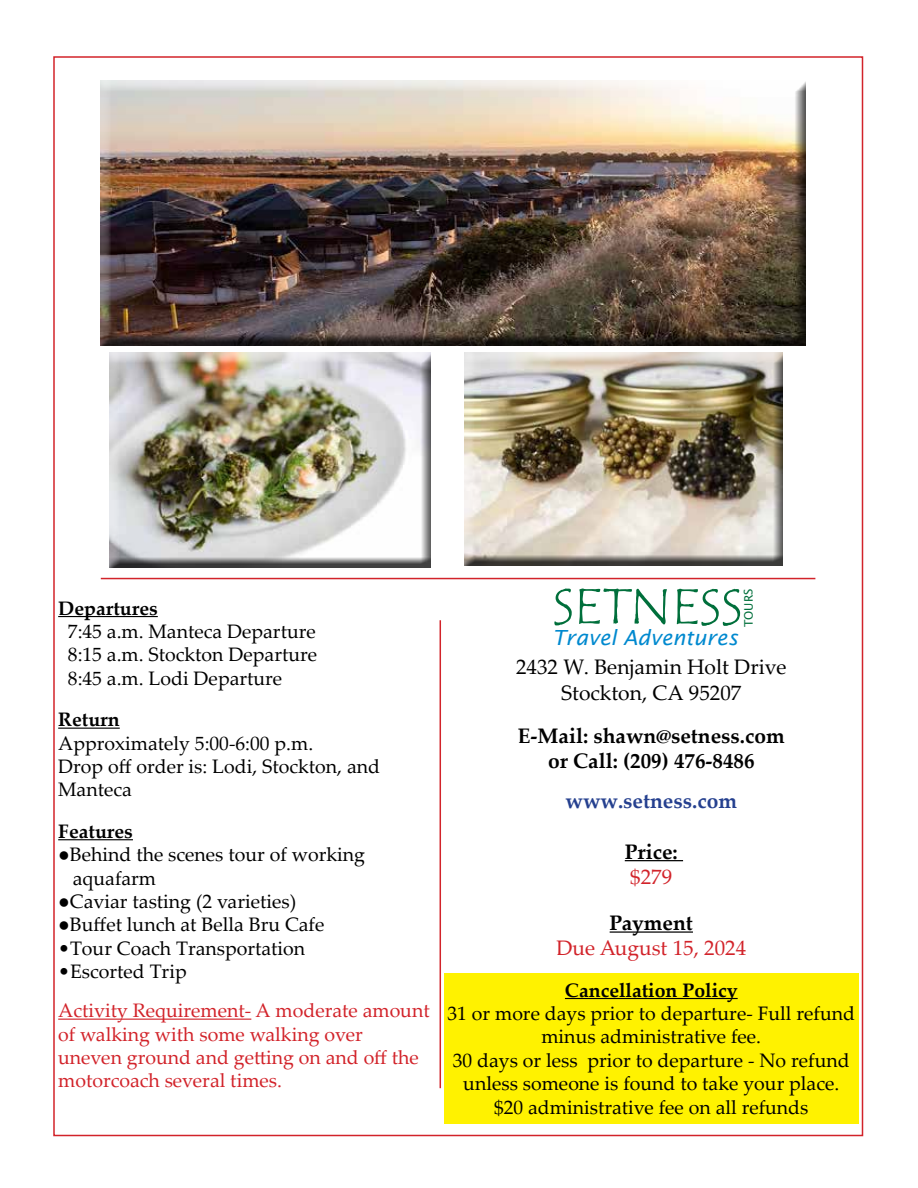
<style>
.page{position:relative;width:918px;height:1188px;background:#fff}
.page>*{position:absolute;margin:0;border:0;box-sizing:border-box;transform-origin:0 0}
.t1{font:51.45px "Tempus Sans ITC";letter-spacing:-.005em;color:#006f3b}
.t2{font:700 21px/25.2px "Palatino Linotype";color:#000;text-align:center}
.t3{font:21px/25.2px "Palatino Linotype";color:#000;text-align:center}
.t4{font:21px "Palatino Linotype";color:#d2232a}
.t5{font:700 21px "Palatino Linotype";color:#25408f}
.t6{font:italic 20.85px "Lucida Sans";color:#0089cf}
.t7{font:19.5px/23.4px "Palatino Linotype";color:#000}
.t8{font:19.5px/23.4px "Palatino Linotype";color:#d2232a}
.t9{font:700 19.5px "Palatino Linotype";color:#000}
.t10{font:11.85px "Lucida Sans";letter-spacing:-.005em;color:#006f3b}
</style>
<div class="page">
<div style="left:53px;top:56px;width:810px;height:1080px;background:#fff;border:2px solid #d2232a"></div>
<hr style="left:101px;top:578px;width:714px;height:1px;background:#d2232a">
<hr style="left:440px;top:620px;width:1px;height:468px;background:#d2232a">
<div style="left:445px;top:973px;width:414px;height:151px;background:#fff200"></div>
<hr style="left:625px;top:860px;width:58px;height:1px;background:#000">
<hr style="left:610px;top:931px;width:83px;height:2px;background:#000">
<hr style="left:565px;top:998px;width:173px;height:1px;background:#000">
<hr style="left:58px;top:616px;width:100px;height:1px;background:#000">
<hr style="left:58px;top:728px;width:62px;height:1px;background:#000">
<hr style="left:58px;top:839px;width:75px;height:1px;background:#000">
<hr style="left:58px;top:1019px;width:193px;height:1px;background:#d2232a">
<div style="left:99px;top:80px;width:707px;height:266px;background:#000;opacity:.75"></div>
<div style="left:108px;top:353px;width:324px;height:214px;background:#000;opacity:.75"></div>
<div style="left:463px;top:353px;width:321px;height:213px;background:#000;opacity:.75"></div>
<p class="t9" style="left:58px;top:594px;width:101px">Departures</p>
<p class="t7" style="left:68px;top:619px;width:251px;text-align:justify">7:45 a.m. Manteca Departure 8:15 a.m. Stockton Departure 8:45 a.m. Lodi Departure</p>
<p class="t9" style="left:58px;top:706px;width:63px">Return</p>
<p class="t7" style="left:58px;top:730px;width:323px">Approximately 5:00-6:00 p.m.<br>Drop off order is: Lodi, Stockton, and<br>Manteca</p>
<p class="t9" style="left:58px;top:817px;width:76px">Features</p>
<p class="t7" style="left:73px;top:842px;width:294px;text-indent:-15px">●Behind the scenes tour of working aquafarm</p>
<p class="t7" style="left:58px;top:889px;width:240px">●Caviar tasting (2 varieties)</p>
<p class="t7" style="left:58px;top:912px;width:268px">●Buffet lunch at Bella Bru Cafe</p>
<p class="t7" style="left:58px;top:936px;width:249px">•Tour Coach Transportation</p>
<p class="t7" style="left:58px;top:959px;width:130px">•Escorted Trip</p>
<p class="t8" style="left:58px;top:998px;width:373px">Activity Requirement- A moderate amount of walking with some walking over uneven ground and getting on and off the motorcoach several times.</p>
<h1 class="t1" style="left:552px;top:574px;width:191px">SETNESS</h1>
<p class="t6" style="left:552px;top:626px;width:187px">Travel Adventures</p>
<p class="t3" style="left:516px;top:654px;width:272px">2432 W. Benjamin Holt Drive<br>Stockton, CA 95207</p>
<p class="t2" style="left:518px;top:722px;width:269px">E-Mail: shawn@setness.com or Call: (209) 476-8486</p>
<p class="t5" style="left:566px;top:786px;width:173px">www.setness.com</p>
<p class="t2" style="left:625px;top:838px;width:55px">Price:</p>
<p class="t4" style="left:630px;top:862px;width:43px">$279</p>
<p class="t2" style="left:610px;top:909px;width:85px">Payment</p>
<p class="t4" style="left:556px;top:933px;width:191px">Due August 15, 2024</p>
<p class="t9" style="left:565px;top:976px;width:174px">Cancellation Policy</p>
<p class="t7" style="left:448px;top:1001px;width:409px;text-align:center">31 or more days prior to departure- Full refund minus administrative fee.<br>30 days or less prior to departure - No refund unless someone is found to take your place. $20 administrative fee on all refunds</p>
<p class="t10" style="left:742px;top:627px;width:40px;rotate:-90deg">TOURS</p>
</div>
